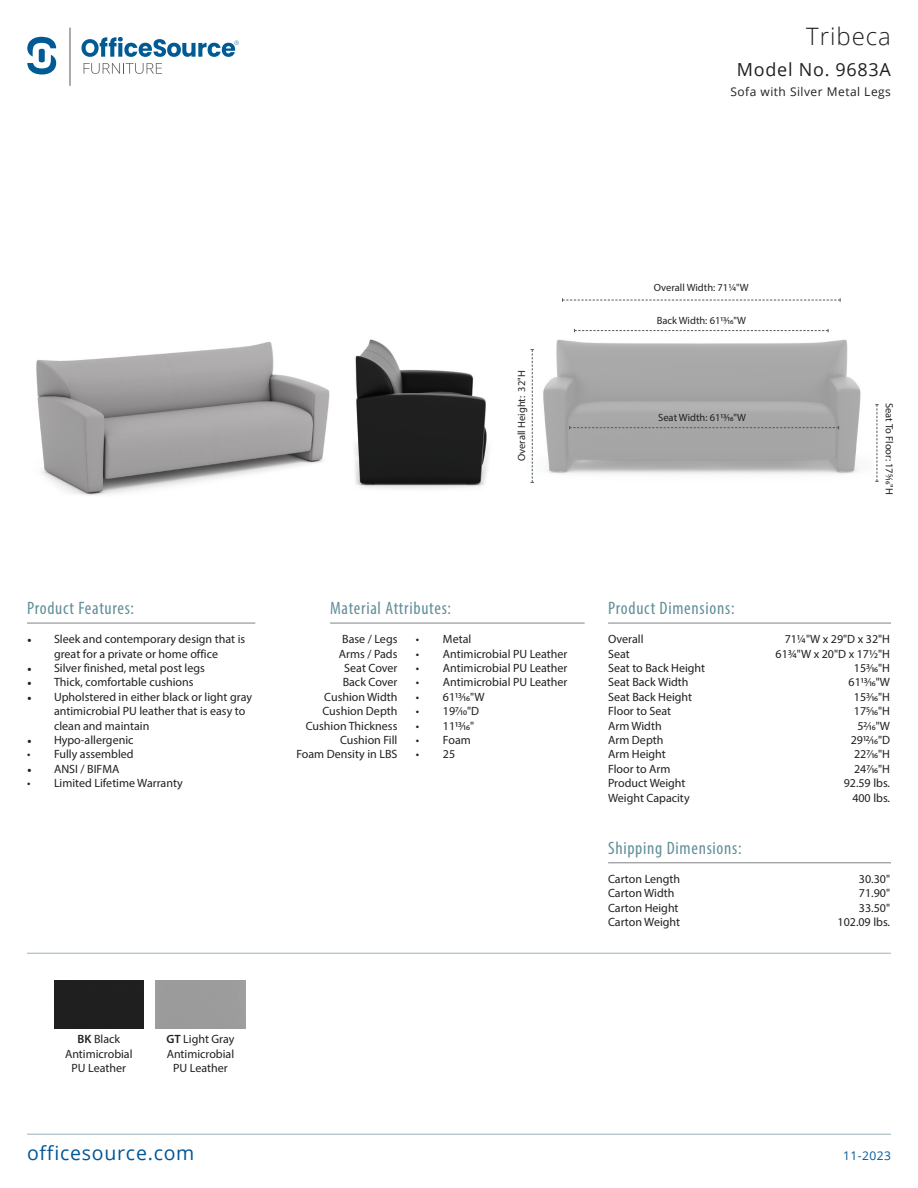
<style>
.page{position:relative;width:918px;height:1188px;background:#fff}
.page>*{position:absolute;margin:0;border:0;box-sizing:border-box;transform-origin:0 0}
.t1{font:300 24px "Open Sans";letter-spacing:.04em;color:#231f20}
.t2{font:19.5px "Open Sans";letter-spacing:.04em;color:#005697}
.t3{font:condensed 18px "Myriad Pro";letter-spacing:.04em;color:#618f98}
.t4{font:18px "Open Sans";letter-spacing:.04em;color:#231f20}
.t5{font:12px/14.4px "Myriad Pro";color:#231f20}
.t6{font:12px "Open Sans";letter-spacing:.04em;color:#231f20}
.t7{font:12px "Open Sans";letter-spacing:.04em;color:#005697}
.t8{font:10.5px "Myriad Pro";color:#231f20}
.s1{font-family:"Minion Pro"}
.s2{font-weight:600}
</style>
<div class="page">
<div style="left:54px;top:980px;width:90px;height:48px;background:#1f1f1f"></div>
<svg style="left:84px;top:63px;width:78px;height:11px"></svg>
<hr style="left:70px;top:28px;width:1px;height:58px;background:#57585a">
<svg style="left:81px;top:37px;width:158px;height:20px"></svg>
<svg style="left:27px;top:37px;width:29px;height:38px"></svg>
<hr style="left:27px;top:623px;width:228px;height:1px;background:#808285">
<hr style="left:330px;top:623px;width:255px;height:1px;background:#808285">
<hr style="left:608px;top:623px;width:283px;height:1px;background:#808285">
<hr style="left:608px;top:863px;width:283px;height:1px;background:#808285">
<hr style="left:27px;top:953px;width:864px;height:1px;background:#9bb3b9">
<hr style="left:27px;top:1134px;width:864px;height:1px;background:#9bb3b9">
<img style="left:530px;top:332px;width:331px;height:151px">
<img style="left:36px;top:341px;width:294px;height:155px">
<svg style="left:562px;top:298px;width:279px;height:4px"></svg>
<svg style="left:574px;top:329px;width:255px;height:3px"></svg>
<svg style="left:531px;top:349px;width:3px;height:134px"></svg>
<svg style="left:875px;top:404px;width:4px;height:78px"></svg>
<svg style="left:569px;top:426px;width:270px;height:3px"></svg>
<img style="left:355px;top:339px;width:134px;height:151px">
<p class="t1" style="left:806px;top:20px;width:86px">Tribeca</p>
<p class="t4" style="left:737px;top:57px;width:156px">Model No. 9683A</p>
<p class="t6" style="left:730px;top:83px;width:162px">Sofa with Silver Metal Legs</p>
<p class="t3" style="left:27px;top:598px;width:109px">Product Features:</p>
<p class="t5" style="left:27px;top:632px;width:220px;text-align:center"><span class="s1">•</span> Sleek and contemporary design that is great for a private or home office</p>
<p class="t5" style="left:27px;top:661px;width:179px"><span class="s1">•</span> Silver finished, metal post legs</p>
<p class="t5" style="left:27px;top:675px;width:168px"><span class="s1">•</span> Thick, comfortable cushions</p>
<p class="t5" style="left:54px;top:689px;width:200px;text-indent:-27px"><span class="s1">•</span> Upholstered in either black or light gray antimicrobial PU leather that is easy to clean and maintain</p>
<p class="t5" style="left:27px;top:733px;width:108px"><span class="s1">•</span> Hypo-allergenic</p>
<p class="t5" style="left:27px;top:747px;width:108px">• Fully assembled</p>
<p class="t5" style="left:27px;top:761px;width:94px"><span class="s1">•</span> ANSI / BIFMA</p>
<p class="t5" style="left:27px;top:776px;width:157px">• Limited Lifetime Warranty</p>
<p class="t5" style="left:78px;top:1032px;width:44px"><span class="s2">BK</span> Black</p>
<p class="t5" style="left:65px;top:1046px;width:69px">Antimicrobial</p>
<p class="t5" style="left:72px;top:1061px;width:56px">PU Leather</p>
<p class="t5" style="left:166px;top:1032px;width:70px"><span class="s2">GT</span> Light Gray<br>Antimicrobial</p>
<p class="t5" style="left:173px;top:1061px;width:56px">PU Leather</p>
<p class="t8" style="left:515px;top:461px;width:92px;rotate:-90deg">Overall Height: 32"H</p>
<p class="t8" style="left:654px;top:281px;width:96px">Overall Width: 711/4"W</p>
<p class="t8" style="left:657px;top:314px;width:91px">Back Width: 6113/16"W</p>
<p class="t8" style="left:658px;top:411px;width:89px">Seat Width: 6113/16"W</p>
<p class="t8" style="left:896px;top:403px;width:93px;rotate:90deg">Seat To Floor: 175/16"H</p>
<p class="t3" style="left:330px;top:598px;width:123px">Material Attributes:</p>
<p class="t3" style="left:608px;top:598px;width:128px">Product Dimensions:</p>
<p class="t5" style="left:608px;top:632px;width:37px">Overall</p>
<p class="t5" style="left:785px;top:632px;width:107px">711/4"W x 29"D x 32"H</p>
<p class="t5" style="left:608px;top:646px;width:23px">Seat</p>
<p class="t5" style="left:776px;top:646px;width:116px">613/4"W x 20"D x 171/2"H</p>
<p class="t5" style="left:608px;top:661px;width:99px">Seat to Back Height</p>
<p class="t5" style="left:854px;top:661px;width:38px">153/16"H</p>
<p class="t5" style="left:608px;top:675px;width:82px">Seat Back Width</p>
<p class="t5" style="left:849px;top:675px;width:43px">6113/16"W</p>
<p class="t5" style="left:608px;top:689px;width:86px">Seat Back Height</p>
<p class="t5" style="left:854px;top:689px;width:38px">153/16"H</p>
<p class="t5" style="left:608px;top:704px;width:65px">Floor to Seat</p>
<p class="t5" style="left:854px;top:704px;width:38px">175/16"H</p>
<p class="t5" style="left:608px;top:718px;width:55px">Arm Width</p>
<p class="t5" style="left:857px;top:718px;width:34px">52/16"W</p>
<p class="t5" style="left:608px;top:733px;width:57px">Arm Depth</p>
<p class="t5" style="left:851px;top:733px;width:41px">2912/16"D</p>
<p class="t5" style="left:608px;top:747px;width:59px">Arm Height</p>
<p class="t5" style="left:854px;top:747px;width:38px">227/16"H</p>
<p class="t5" style="left:608px;top:761px;width:64px">Floor to Arm</p>
<p class="t5" style="left:854px;top:761px;width:38px">247/16"H</p>
<p class="t5" style="left:608px;top:776px;width:79px">Product Weight</p>
<p class="t5" style="left:844px;top:776px;width:48px">92.59 lbs.</p>
<p class="t5" style="left:608px;top:790px;width:83px">Weight Capacity</p>
<p class="t5" style="left:852px;top:790px;width:39px">400 lbs.</p>
<p class="t3" style="left:608px;top:837px;width:135px">Shipping Dimensions:</p>
<p class="t5" style="left:608px;top:871px;width:74px">Carton Length</p>
<p class="t5" style="left:859px;top:871px;width:33px">30.30"</p>
<p class="t5" style="left:608px;top:886px;width:68px">Carton Width</p>
<p class="t5" style="left:859px;top:886px;width:33px">71.90"</p>
<p class="t5" style="left:608px;top:900px;width:72px">Carton Height</p>
<p class="t5" style="left:859px;top:900px;width:33px">33.50"</p>
<p class="t5" style="left:608px;top:915px;width:73px">Carton Weight</p>
<p class="t5" style="left:838px;top:915px;width:54px">102.09 lbs.</p>
<p class="t5" style="left:416px;top:632px;width:57px">• Metal</p>
<p class="t5" style="left:416px;top:646px;width:153px">• Antimicrobial PU Leather</p>
<p class="t5" style="left:416px;top:661px;width:153px">• Antimicrobial PU Leather</p>
<p class="t5" style="left:416px;top:675px;width:153px">• Antimicrobial PU Leather</p>
<p class="t5" style="left:416px;top:689px;width:70px">• 6113/16"W</p>
<p class="t5" style="left:416px;top:704px;width:65px">• 197/10"D</p>
<p class="t5" style="left:416px;top:718px;width:60px">• 1113/16"</p>
<p class="t5" style="left:416px;top:733px;width:56px">• Foam</p>
<p class="t5" style="left:416px;top:747px;width:41px">• 25</p>
<p class="t5" style="left:342px;top:632px;width:57px">Base / Legs</p>
<p class="t5" style="left:339px;top:646px;width:60px">Arms / Pads</p>
<p class="t5" style="left:344px;top:661px;width:55px">Seat Cover</p>
<p class="t5" style="left:343px;top:675px;width:56px">Back Cover</p>
<p class="t5" style="left:324px;top:689px;width:75px">Cushion Width</p>
<p class="t5" style="left:323px;top:704px;width:76px">Cushion Depth</p>
<p class="t5" style="left:306px;top:718px;width:93px">Cushion Thickness</p>
<p class="t5" style="left:340px;top:733px;width:59px">Cushion Fill</p>
<p class="t5" style="left:296px;top:747px;width:103px">Foam Density in LBS</p>
<p class="t2" style="left:27px;top:1140px;width:169px">officesource.com</p>
<p class="t7" style="left:843px;top:1148px;width:49px">11-2023</p>
</div>
